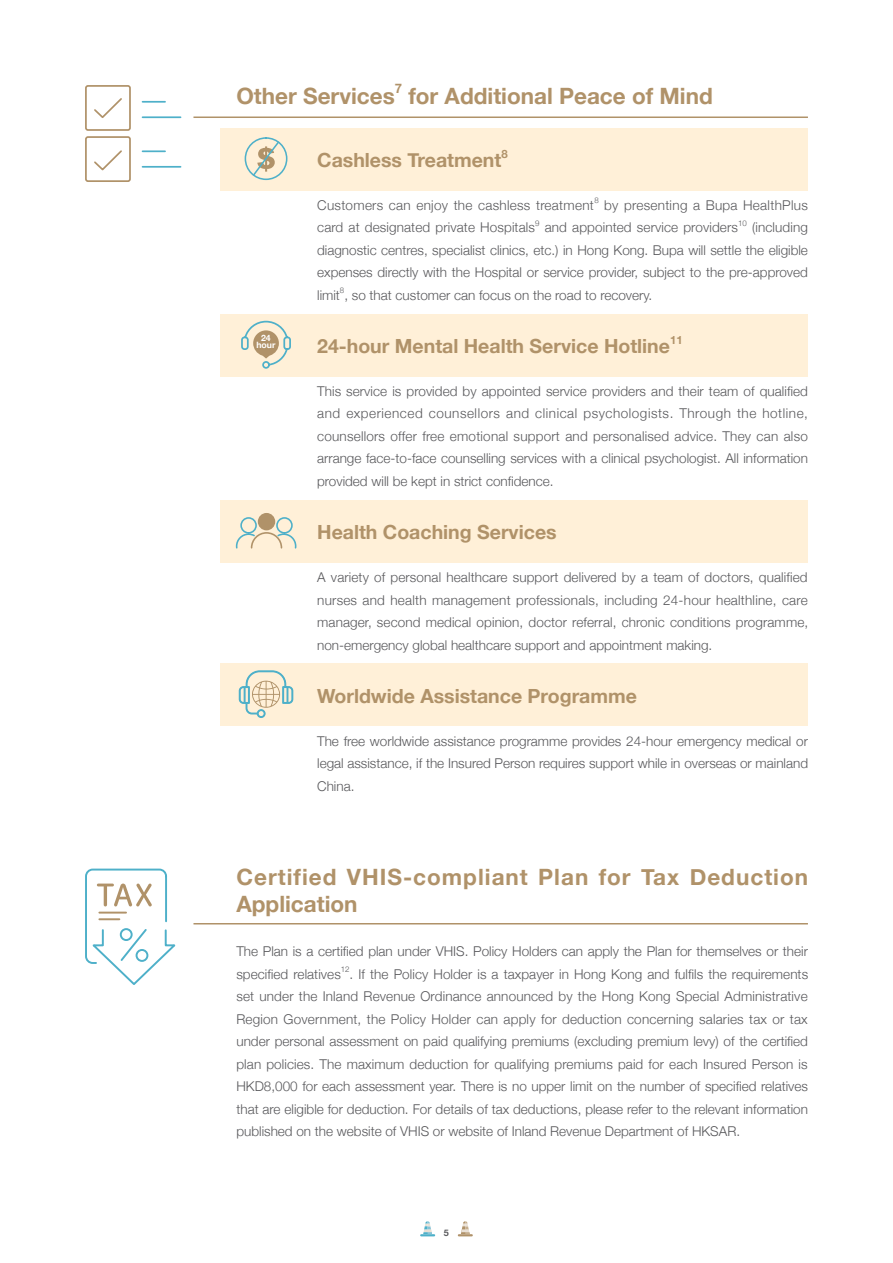
<style>
.page{position:relative;width:893px;height:1263px;background:#fff}
.page>*{position:absolute;margin:0;border:0;box-sizing:border-box;transform-origin:0 0}
.t1{font:700 22.5px/27px "Helvetica Neue";letter-spacing:.045em;color:#b09269}
.t2{font:700 22.5px "Helvetica Neue";color:#b09269}
.t3{font:700 19.5px "Helvetica Neue";color:#b09269}
.t4{font:300 13.5px/22.5px "Helvetica Neue";color:#58585b;text-align:justify}
.t5{font:300 13.5px "Helvetica Neue";letter-spacing:.02em;color:#58585b}
.t6{font:700 13.05px "Helvetica Neue";color:#b09269}
.t7{font:700 11.4px "Helvetica Neue";color:#b09269}
.t8{font:700 9px "Helvetica Neue";color:#58585b}
.t9{font:700 8.7px/6.8px "Helvetica Neue";color:#fff;text-align:center}
.t10{font:300 7.8px "Helvetica Neue";color:#58585b}
</style>
<div class="page">
<svg style="left:420px;top:1221px;width:15px;height:15px"></svg>
<svg style="left:458px;top:1221px;width:15px;height:15px"></svg>
<div style="left:220px;top:128px;width:588px;height:62px;background:#fff0d8"></div>
<div style="left:220px;top:314px;width:588px;height:63px;background:#fff0d8"></div>
<div style="left:220px;top:500px;width:588px;height:63px;background:#fff0d8"></div>
<div style="left:220px;top:663px;width:588px;height:63px;background:#fff0d8"></div>
<hr style="left:193px;top:116px;width:615px;height:2px;background:#b09269">
<hr style="left:193px;top:923px;width:615px;height:1px;background:#b09269">
<div style="left:245px;top:137px;width:42px;height:43px;border:2px solid #4eb0c9;border-radius:50%"></div>
<svg style="left:252px;top:140px;width:29px;height:36px"></svg>
<svg style="left:241px;top:320px;width:50px;height:49px"></svg>
<svg style="left:239px;top:670px;width:54px;height:48px"></svg>
<div style="left:276px;top:517px;width:17px;height:17px;border:2px solid #4eb0c9;border-radius:50%"></div>
<div style="left:258px;top:513px;width:17px;height:17px;background:#b09269;border-radius:50%"></div>
<div style="left:240px;top:517px;width:17px;height:17px;border:2px solid #4eb0c9;border-radius:50%"></div>
<svg style="left:235px;top:531px;width:62px;height:18px"></svg>
<hr style="left:143px;top:101px;width:22px;height:2px;background:#4eb0c9">
<hr style="left:143px;top:116px;width:38px;height:2px;background:#4eb0c9">
<hr style="left:143px;top:150px;width:22px;height:2px;background:#4eb0c9">
<hr style="left:143px;top:166px;width:38px;height:2px;background:#4eb0c9">
<div style="left:85px;top:85px;width:46px;height:46px;border:2px solid #b09269;border-radius:2px"></div>
<svg style="left:94px;top:98px;width:28px;height:20px"></svg>
<div style="left:85px;top:136px;width:46px;height:46px;border:2px solid #b09269;border-radius:2px"></div>
<svg style="left:94px;top:150px;width:28px;height:21px"></svg>
<svg style="left:85px;top:868px;width:91px;height:117px"></svg>
<h1 class="t2" style="left:236px;top:79px;width:160px">Other Services</h1>
<p class="t6" style="left:395px;top:79px;width:9px">7</p>
<h1 class="t2" style="left:408px;top:79px;width:306px">for Additional Peace of Mind</h1>
<p class="t9" style="left:256px;top:335px;width:21px">24 hour</p>
<h2 class="t3" style="left:317px;top:145px;width:186px">Cashless Treatment</h2>
<p class="t7" style="left:501px;top:145px;width:8px">8</p>
<p class="t5" style="left:317px;top:194px;width:278px">Customers can enjoy the cashless treatment</p>
<p class="t10" style="left:594px;top:194px;width:6px">8</p>
<p class="t5" style="left:604px;top:194px;width:205px">by presenting a Bupa HealthPlus</p>
<p class="t4" style="left:317px;top:215px;width:219px">card at designated private Hospitals</p>
<p class="t10" style="left:535px;top:217px;width:6px">9</p>
<p class="t4" style="left:545px;top:215px;width:195px">and appointed service providers</p>
<p class="t10" style="left:738px;top:217px;width:10px">10</p>
<p class="t4" style="left:317px;top:215px;width:492px;text-indent:435px">(including diagnostic centres, specialist clinics, etc.) in Hong Kong. Bupa will settle the eligible expenses directly with the Hospital or service provider, subject to the pre-approved limit , so that customer can focus on the road to recovery.</p>
<p class="t10" style="left:340px;top:284px;width:6px">8</p>
<h2 class="t3" style="left:317px;top:331px;width:354px">24-hour Mental Health Service Hotline</h2>
<p class="t7" style="left:670px;top:331px;width:14px">11</p>
<p class="t4" style="left:317px;top:379px;width:492px">This service is provided by appointed service providers and their team of qualified and experienced counsellors and clinical psychologists. Through the hotline, counsellors offer free emotional support and personalised advice. They can also arrange face-to-face counselling services with a clinical psychologist. All information provided will be kept in strict confidence.</p>
<h2 class="t3" style="left:317px;top:517px;width:241px">Health Coaching Services</h2>
<p class="t4" style="left:317px;top:565px;width:492px">A variety of personal healthcare support delivered by a team of doctors, qualified nurses and health management professionals, including 24-hour healthline, care manager, second medical opinion, doctor referral, chronic conditions programme, non-emergency global healthcare support and appointment making.</p>
<h2 class="t3" style="left:317px;top:680px;width:321px">Worldwide Assistance Programme</h2>
<p class="t4" style="left:317px;top:728px;width:492px">The free worldwide assistance programme provides 24-hour emergency medical or legal assistance, if the Insured Person requires support while in overseas or mainland China.</p>
<h1 class="t1" style="left:236px;top:864px;width:573px">Certified VHIS-compliant Plan for Tax Deduction<br>Application</h1>
<p class="t4" style="left:236px;top:939px;width:573px">The Plan is a certified plan under VHIS. Policy Holders can apply the Plan for themselves or their specified relatives</p>
<p class="t10" style="left:341px;top:963px;width:10px">12</p>
<p class="t4" style="left:236px;top:962px;width:573px;text-indent:113px">. If the Policy Holder is a taxpayer in Hong Kong and fulfils the requirements set under the Inland Revenue Ordinance announced by the Hong Kong Special Administrative Region Government, the Policy Holder can apply for deduction concerning salaries tax or tax under personal assessment on paid qualifying premiums (excluding premium levy) of the certified plan policies. The maximum deduction for qualifying premiums paid for each Insured Person is HKD8,000 for each assessment year. There is no upper limit on the number of specified relatives that are eligible for deduction. For details of tax deductions, please refer to the relevant information published on the website of VHIS or website of Inland Revenue Department of HKSAR.</p>
<p class="t8" style="left:444px;top:1225px;width:7px">5</p>
</div>
